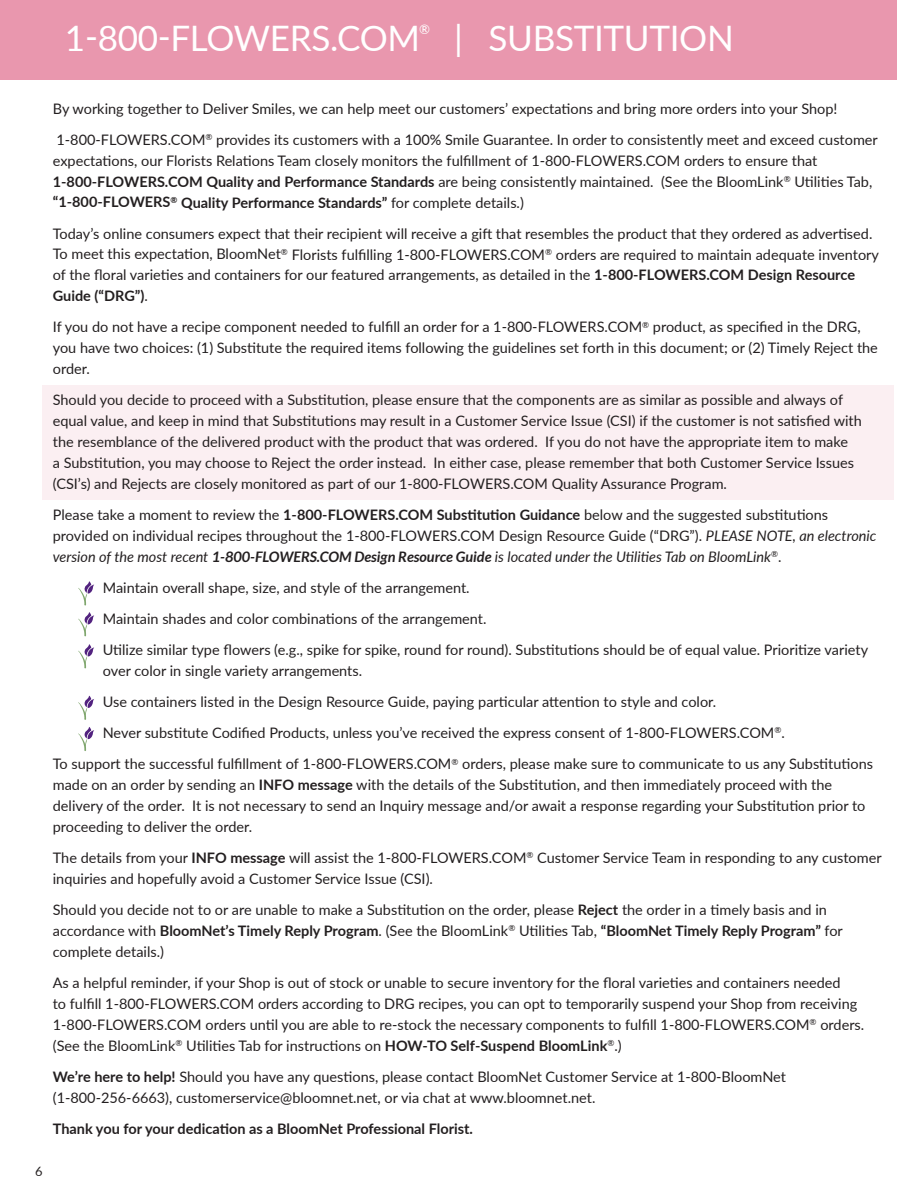
<style>
.page{position:relative;width:918px;height:1188px;background:#fff}
.page>*{position:absolute;margin:0;border:0;box-sizing:border-box;transform-origin:0 0}
.t1{font:35.1px "Lato";letter-spacing:-.01em;color:#fff}
.t2{font:14.55px/21px "Lato";color:#231f20}
.t3{font:700 14.55px "Lato";color:#231f20}
.t4{font:13.2px "Lato";color:#fff}
.t5{font:12.9px "Lato";color:#231f20}
.s1{font-weight:700}
.s2{font-style:italic}
.s3{font-weight:700;font-style:italic}
</style>
<div class="page">
<div style="left:0;top:0;width:896px;height:79px;background:#e997ae"></div>
<div style="left:42px;top:385px;width:852px;height:115px;background:#fbeff2"></div>
<svg style="left:78px;top:581px;width:16px;height:25px"></svg>
<svg style="left:78px;top:612px;width:16px;height:24px"></svg>
<svg style="left:78px;top:644px;width:16px;height:24px"></svg>
<svg style="left:78px;top:696px;width:16px;height:24px"></svg>
<svg style="left:78px;top:727px;width:16px;height:24px"></svg>
<p class="t1" style="left:65px;top:14px;width:357px">1-800-FLOWERS.COM</p>
<p class="t4" style="left:419px;top:20px;width:12px">®</p>
<p class="t1" style="left:454px;top:14px;width:281px">| SUBSTITUTION</p>
<p class="t2" style="left:53px;top:92px;width:827px;line-height:31px">By working together to Deliver Smiles, we can help meet our customers’ expectations and bring more orders into your Shop!<br>1-800-FLOWERS.COM<sup>®</sup> provides its customers with a 100% Smile Guarantee. In order to consistently meet and exceed customer</p>
<p class="t2" style="left:53px;top:149px;width:821px">expectations, our Florists Relations Team closely monitors the fulfillment of 1-800-FLOWERS.COM orders to ensure that<br><span class="s1">1-800-FLOWERS.COM Quality and Performance Standards</span> are being consistently maintained. (See the BloomLink<sup>®</sup> Utilities Tab, <span class="s1">“1-800-FLOWERS</span><sup>®</sup> <span class="s1">Quality Performance Standards”</span> for complete details.)</p>
<p class="t2" style="left:53px;top:222px;width:828px">Today’s online consumers expect that their recipient will receive a gift that resembles the product that they ordered as advertised.<br>To meet this expectation, BloomNet<sup>®</sup> Florists fulfilling 1-800-FLOWERS.COM<sup>®</sup> orders are required to maintain adequate inventory of the floral varieties and containers for our featured arrangements, as detailed in the <span class="s1">1-800-FLOWERS.COM Design Resource Guide (“DRG”)</span>.</p>
<p class="t2" style="left:53px;top:316px;width:827px">If you do not have a recipe component needed to fulfill an order for a 1-800-FLOWERS.COM<sup>®</sup> product, as specified in the DRG, you have two choices: (1) Substitute the required items following the guidelines set forth in this document; or (2) Timely Reject the order.</p>
<p class="t2" style="left:53px;top:389px;width:811px">Should you decide to proceed with a Substitution, please ensure that the components are as similar as possible and always of equal value, and keep in mind that Substitutions may result in a Customer Service Issue (CSI) if the customer is not satisfied with the resemblance of the delivered product with the product that was ordered. If you do not have the appropriate item to make<br>a Substitution, you may choose to Reject the order instead. In either case, please remember that both Customer Service Issues (CSI’s) and Rejects are closely monitored as part of our 1-800-FLOWERS.COM Quality Assurance Program.</p>
<p class="t2" style="left:53px;top:504px;width:825px">Please take a moment to review the <span class="s1">1-800-FLOWERS.COM Substitution Guidance</span> below and the suggested substitutions provided on individual recipes throughout the 1-800-FLOWERS.COM Design Resource Guide (“DRG”). <span class="s2">PLEASE NOTE, an electronic version of the most recent</span> <span class="s3">1-800-FLOWERS.COM Design Resource Guide</span> <span class="s2">is located under the Utilities Tab on BloomLink</span><sup>®</sup>.</p>
<p class="t2" style="left:103px;top:572px;width:767px;line-height:31px">Maintain overall shape, size, and style of the arrangement.<br>Maintain shades and color combinations of the arrangement.<br>Utilize similar type flowers (e.g., spike for spike, round for round). Substitutions should be of equal value. Prioritize variety</p>
<p class="t2" style="left:103px;top:660px;width:261px">over color in single variety arrangements.</p>
<p class="t2" style="left:103px;top:691px;width:615px">Use containers listed in the Design Resource Guide, paying particular attention to style and color.</p>
<p class="t2" style="left:103px;top:722px;width:684px">Never substitute Codified Products, unless you’ve received the express consent of 1-800-FLOWERS.COM<sup>®</sup>.</p>
<p class="t2" style="left:53px;top:753px;width:822px">To support the successful fulfillment of 1-800-FLOWERS.COM<sup>®</sup> orders, please make sure to communicate to us any Substitutions</p>
<p class="t2" style="left:53px;top:774px;width:814px">made on an order by sending an <span class="s1">INFO message</span> with the details of the Substitution, and then immediately proceed with the delivery of the order. It is not necessary to send an Inquiry message and/or await a response regarding your Substitution prior to proceeding to deliver the order.</p>
<p class="t2" style="left:53px;top:847px;width:830px">The details from your <span class="s1">INFO message</span> will assist the 1-800-FLOWERS.COM<sup>®</sup> Customer Service Team in responding to any customer inquiries and hopefully avoid a Customer Service Issue (CSI).</p>
<p class="t2" style="left:53px;top:899px;width:792px">Should you decide not to or are unable to make a Substitution on the order, please <span class="s1">Reject</span> the order in a timely basis and in accordance with <span class="s1">BloomNet’s Timely Reply Program</span>. (See the BloomLink<sup>®</sup> Utilities Tab, <span class="s1">“BloomNet Timely Reply Program”</span> for complete details.)</p>
<p class="t2" style="left:53px;top:972px;width:813px">As a helpful reminder, if your Shop is out of stock or unable to secure inventory for the floral varieties and containers needed<br>to fulfill 1-800-FLOWERS.COM orders according to DRG recipes, you can opt to temporarily suspend your Shop from receiving 1-800-FLOWERS.COM orders until you are able to re-stock the necessary components to fulfill 1-800-FLOWERS.COM<sup>®</sup> orders. (See the BloomLink<sup>®</sup> Utilities Tab for instructions on <span class="s1">HOW-TO Self-Suspend BloomLink</span><sup>®</sup>.)</p>
<p class="t2" style="left:53px;top:1066px;width:735px"><span class="s1">We’re here to help!</span> Should you have any questions, please contact BloomNet Customer Service at 1-800-BloomNet (1-800-256-6663), customerservice@bloomnet.net, or via chat at www.bloomnet.net.</p>
<p class="t3" style="left:53px;top:1118px;width:422px">Thank you for your dedication as a BloomNet Professional Florist.</p>
<p class="t5" style="left:35px;top:1162px;width:9px">6</p>
</div>
